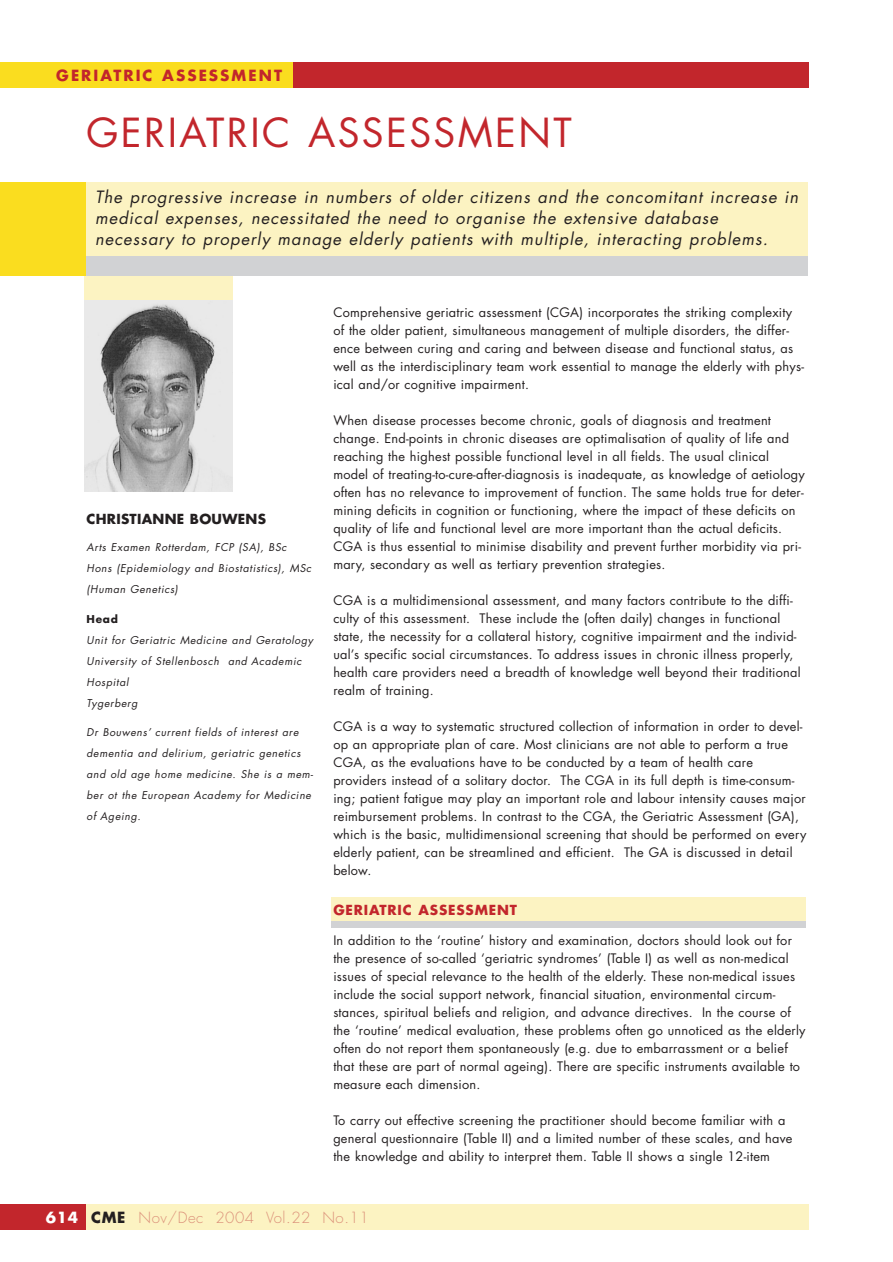
<style>
.page{position:relative;width:893px;height:1262px;background:#fff}
.page>*{position:absolute;margin:0;border:0;box-sizing:border-box;transform-origin:0 0}
.t1{font:39px "Futura";letter-spacing:.06em;color:#c2262c}
.t2{font:italic 16.5px/21px "Futura";letter-spacing:.06em;color:#231f20}
.t3{font:300 15px "Futura";letter-spacing:.035em;color:#db9079}
.t4{font:700 15px "Futura";letter-spacing:.135em;color:#c2262c}
.t5{font:700 13.5px "Futura";letter-spacing:.06em;color:#c2262c}
.t6{font:700 13.5px "Futura";letter-spacing:.02em;color:#231f20}
.t7{font:12.75px/18px "Futura";letter-spacing:.02em;color:#231f20}
.t8{font:italic 10.5px/21px "Futura";letter-spacing:.06em;color:#231f20}
.t9{font:700 10.5px "Futura";color:#231f20}
.s1{font-weight:700;color:#fff}
.s2{font-weight:700;color:#231f20}
</style>
<div class="page">
<div style="left:0;top:62px;width:808px;height:26px;background:#c2262c"></div>
<div style="left:0;top:62px;width:292px;height:26px;background:#fadd1f"></div>
<div style="left:0;top:1204px;width:808px;height:26px;background:#fcf3c2"></div>
<div style="left:0;top:1204px;width:85px;height:26px;background:#c2262c"></div>
<div style="left:331px;top:897px;width:474px;height:24px;background:#fcf3c2"></div>
<div style="left:331px;top:921px;width:474px;height:6px;background:#d1d2d4"></div>
<div style="left:84px;top:255px;width:149px;height:45px;background:#fcf3c2"></div>
<div style="left:85px;top:182px;width:722px;height:94px;background:#d1d2d4"></div>
<div style="left:85px;top:182px;width:722px;height:73px;background:#fcf3c2"></div>
<div style="left:0;top:182px;width:85px;height:94px;background:#fadd1f"></div>
<img style="left:84px;top:300px;width:149px;height:191px">
<p class="t4" style="left:56px;top:68px;width:227px">GERIATRIC ASSESSMENT</p>
<h1 class="t1" style="left:87px;top:115px;width:486px">GERIATRIC ASSESSMENT</h1>
<p class="t2" style="left:95px;top:187px;width:704px">The progressive increase in numbers of older citizens and the concomitant increase in medical expenses, necessitated the need to organise the extensive database necessary to properly manage elderly patients with multiple, interacting problems.</p>
<p class="t6" style="left:87px;top:513px;width:181px">CHRISTIANNE BOUWENS</p>
<p class="t8" style="left:87px;top:537px;width:226px">Arts Examen Rotterdam, FCP (SA), BSc<br>Hons (Epidemiology and Biostatistics), MSc (Human Genetics)</p>
<p class="t9" style="left:87px;top:614px;width:33px">Head</p>
<p class="t8" style="left:87px;top:630px;width:228px">Unit for Geriatric Medicine and Geratology<br>University of Stellenbosch and Academic<br>Hospital<br>Tygerberg</p>
<p class="t8" style="left:87px;top:722px;width:228px">Dr Bouwens’ current fields of interest are dementia and delirium, geriatric genetics and old age home medicine. She is a mem&shy;ber ot the European Academy for Medicine of Ageing.</p>
<p class="t7" style="left:333px;top:304px;width:472px">Comprehensive geriatric assessment (CGA) incorporates the striking complexity of the older patient, simultaneous management of multiple disorders, the differ&shy;ence between curing and caring and between disease and functional status, as well as the interdisciplinary team work essential to manage the elderly with phys&shy;ical and/or cognitive impairment.</p>
<p class="t7" style="left:333px;top:412px;width:473px">When disease processes become chronic, goals of diagnosis and treatment change. End-points in chronic diseases are optimalisation of quality of life and reaching the highest possible functional level in all fields. The usual clinical model of treating-to-cure-after-diagnosis is inadequate, as knowledge of aetiology often has no relevance to improvement of function. The same holds true for deter&shy;mining deficits in cognition or functioning, where the impact of these deficits on quality of life and functional level are more important than the actual deficits.<br>CGA is thus essential to minimise disability and prevent further morbidity via pri&shy;mary, secondary as well as tertiary prevention strategies.</p>
<p class="t7" style="left:333px;top:592px;width:469px">CGA is a multidimensional assessment, and many factors contribute to the diffi&shy;culty of this assessment. These include the (often daily) changes in functional state, the necessity for a collateral history, cognitive impairment and the individ&shy;ual’s specific social circumstances. To address issues in chronic illness properly, health care providers need a breadth of knowledge well beyond their traditional realm of training.</p>
<p class="t7" style="left:333px;top:718px;width:474px">CGA is a way to systematic structured collection of information in order to devel&shy;op an appropriate plan of care. Most clinicians are not able to perform a true CGA, as the evaluations have to be conducted by a team of health care providers instead of a solitary doctor. The CGA in its full depth is time-consum&shy;ing; patient fatigue may play an important role and labour intensity causes major reimbursement problems. In contrast to the CGA, the Geriatric Assessment (GA), which is the basic, multidimensional screening that should be performed on every elderly patient, can be streamlined and efficient. The GA is discussed in detail below.</p>
<p class="t5" style="left:333px;top:903px;width:185px">GERIATRIC ASSESSMENT</p>
<p class="t7" style="left:333px;top:932px;width:474px">In addition to the ‘routine’ history and examination, doctors should look out for the presence of so-called ‘geriatric syndromes’ (Table I) as well as non-medical issues of special relevance to the health of the elderly. These non-medical issues include the social support network, financial situation, environmental circum&shy;stances, spiritual beliefs and religion, and advance directives. In the course of the ‘routine’ medical evaluation, these problems often go unnoticed as the elderly often do not report them spontaneously (e.g. due to embarrassment or a belief that these are part of normal ageing). There are specific instruments available to measure each dimension.</p>
<p class="t7" style="left:333px;top:1112px;width:460px">To carry out effective screening the practitioner should become familiar with a general questionnaire (Table II) and a limited number of these scales, and have the knowledge and ability to interpret them. Table II shows a single 12-item</p>
<p class="t3" style="left:46px;top:1210px;width:324px"><span class="s1">614</span> <span class="s2">CME</span> Nov/Dec 2004 Vol.22 No.11</p>
</div>
